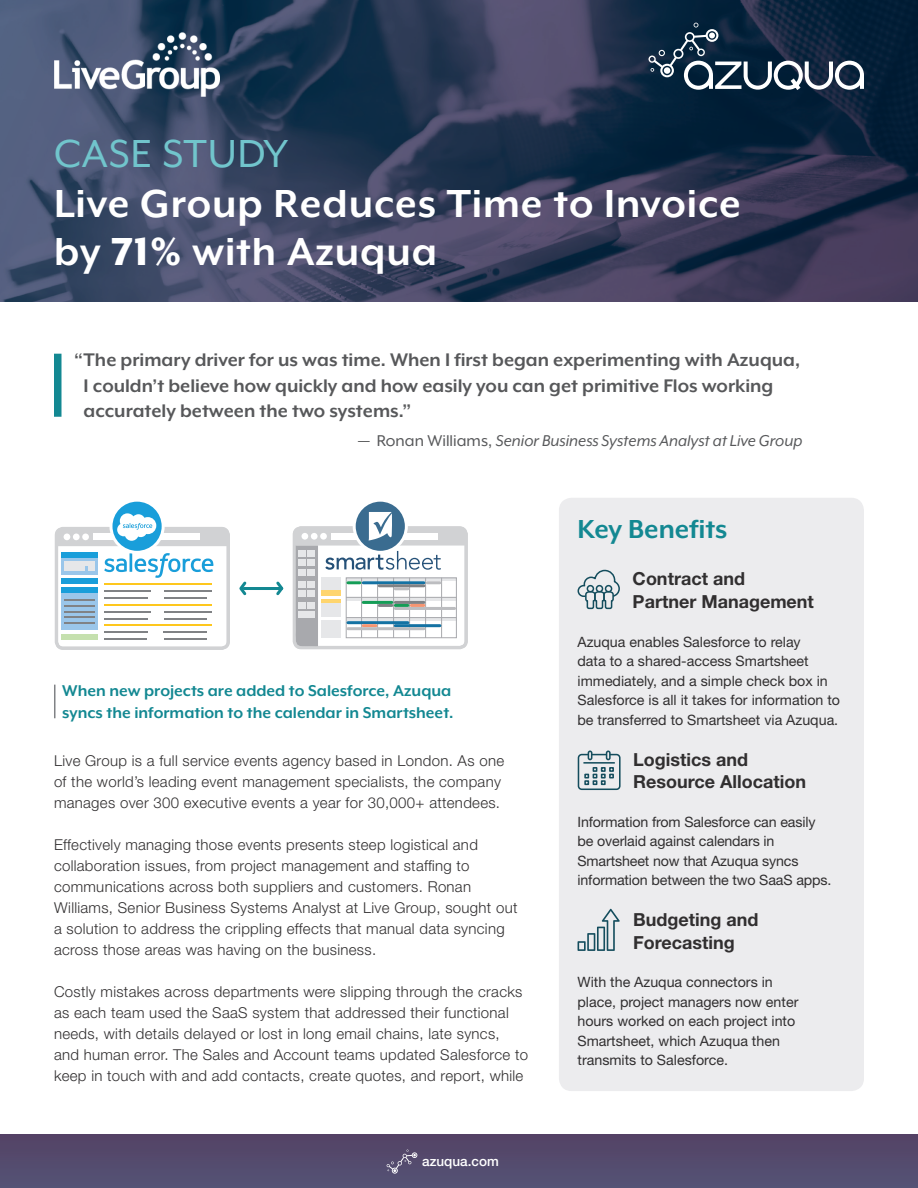
<style>
.page{position:relative;width:918px;height:1188px;background:#fff}
.page>*{position:absolute;margin:0;border:0;box-sizing:border-box;transform-origin:0 0}
.t1{font:700 45px/48px "Mr Eaves XL Mod OT";letter-spacing:.02em;color:#fff}
.t2{font:45px "Mr Eaves XL Mod OT";letter-spacing:.02em;color:#71c5cc}
.t3{font:700 30px "Mr Eaves XL Mod OT";color:#138892}
.t4{font:700 21px/25.2px "Mr Eaves XL Mod OT";color:#57585a}
.Header_Paragraph{font:700 18px/22.5px "Mr Eaves XL Mod OT";color:#138892}
.t5{font:700 18px/22.5px "Helvetica Neue LT Std";color:#312f30}
.t6{font:italic 18px "Mr Eaves XL Mod OT";color:#57585a}
.t7{font:300 15px/21px "Helvetica Neue LT Std";letter-spacing:.02em;color:#312f30}
.t8{font:14.25px/19.5px "Helvetica Neue LT Std";color:#312f30}
.t9{font:500 13.5px "Helvetica Neue LT Std";color:#fff}
.s1{font-weight:800}
.s2{font-style:normal}
</style>
<div class="page">
<div style="left:0;top:1134px;width:918px;height:54px;background:#544b6d"></div>
<div style="left:559px;top:498px;width:305px;height:593px;background:#ececee;border-radius:13px"></div>
<img style="left:0;top:0;width:918px;height:301px">
<svg style="left:649px;top:23px;width:217px;height:72px;background:#2e4459"></svg>
<div style="left:54px;top:354px;width:8px;height:63px;background:#138892"></div>
<svg style="left:387px;top:1150px;width:30px;height:24px"></svg>
<svg style="left:577px;top:569px;width:43px;height:41px"></svg>
<svg style="left:577px;top:751px;width:44px;height:40px"></svg>
<img style="left:54px;top:32px;width:165px;height:64px">
<svg style="left:104px;top:553px;width:110px;height:25px"></svg>
<hr style="left:104px;top:605px;width:107px;height:1px;background:#fec71d">
<hr style="left:104px;top:631px;width:44px;height:2px;background:#808285">
<hr style="left:104px;top:638px;width:43px;height:1px;background:#808285">
<hr style="left:164px;top:611px;width:47px;height:2px;background:#808285">
<hr style="left:164px;top:618px;width:42px;height:2px;background:#808285">
<hr style="left:164px;top:631px;width:43px;height:2px;background:#808285">
<hr style="left:164px;top:638px;width:42px;height:1px;background:#808285">
<div style="left:61px;top:588px;width:36px;height:42px;background:#9ac6ea"></div>
<hr style="left:64px;top:599px;width:31px;height:2px;background:#808285">
<hr style="left:64px;top:605px;width:31px;height:2px;background:#808285">
<hr style="left:64px;top:611px;width:31px;height:1px;background:#808285">
<hr style="left:64px;top:617px;width:31px;height:1px;background:#808285">
<hr style="left:64px;top:622px;width:31px;height:2px;background:#808285">
<div style="left:55px;top:527px;width:175px;height:123px;border:3px solid #d1d2d4;border-radius:7px"></div>
<div style="left:61px;top:588px;width:36px;height:5px;background:#199eda"></div>
<div style="left:61px;top:579px;width:36px;height:5px;background:#199eda"></div>
<div style="left:61px;top:634px;width:36px;height:5px;background:#c5e0ae"></div>
<svg style="left:61px;top:557px;width:36px;height:18px"></svg>
<hr style="left:64px;top:561px;width:31px;height:4px;background:#e6e7e9">
<hr style="left:64px;top:567px;width:21px;height:4px;background:#e6e7e9">
<div style="left:61px;top:552px;width:36px;height:5px;background:#199eda"></div>
<svg style="left:88px;top:567px;width:7px;height:4px"></svg>
<hr style="left:104px;top:611px;width:46px;height:2px;background:#808285">
<hr style="left:104px;top:618px;width:44px;height:2px;background:#808285">
<hr style="left:164px;top:591px;width:47px;height:1px;background:#808285">
<hr style="left:164px;top:597px;width:42px;height:2px;background:#808285">
<hr style="left:104px;top:591px;width:46px;height:1px;background:#808285">
<hr style="left:104px;top:597px;width:44px;height:2px;background:#808285">
<hr style="left:104px;top:625px;width:107px;height:1px;background:#fec71d">
<hr style="left:104px;top:584px;width:107px;height:1px;background:#fec71d">
<div style="left:293px;top:527px;width:175px;height:122px;border:3px solid #d1d2d4;border-radius:7px"></div>
<hr style="left:54px;top:685px;width:1px;height:33px;background:#808285">
<hr style="left:244px;top:587px;width:38px;height:3px;background:#138892">
<svg style="left:239px;top:581px;width:8px;height:15px"></svg>
<svg style="left:276px;top:581px;width:8px;height:15px"></svg>
<svg style="left:111px;top:500px;width:52px;height:52px"></svg>
<div style="left:109px;top:499px;width:56px;height:55px;border:3px solid #fff;border-radius:50%"></div>
<svg style="left:56px;top:513px;width:172px;height:33px"></svg>
<svg style="left:354px;top:500px;width:52px;height:52px"></svg>
<div style="left:353px;top:499px;width:55px;height:55px;border:3px solid #fff;border-radius:50%"></div>
<svg style="left:294px;top:512px;width:172px;height:135px"></svg>
<svg style="left:578px;top:909px;width:42px;height:42px"></svg>
<p class="t2" style="left:54px;top:131px;width:236px">CASE STUDY</p>
<p class="t1" style="left:54px;top:180px;width:689px">Live Group Reduces Time to Invoice by <span class="s1">71%</span> with Azuqua</p>
<p class="t4" style="left:84px;top:347px;width:718px;text-indent:-10px">“The primary driver for us was time. When I first began experimenting with Azuqua,<br>I couldn’t believe how quickly and how easily you can get primitive Flos working accurately between the two systems.”</p>
<p class="t6" style="left:358px;top:431px;width:446px"><span class="s2">— Ronan Williams,</span> Senior Business Systems Analyst at Live Group</p>
<p class="Header_Paragraph" style="left:62px;top:679px;width:393px">When new projects are added to Salesforce, Azuqua syncs the information to the calendar in Smartsheet.</p>
<p class="t7" style="left:54px;top:750px;width:452px">Live Group is a full service events agency based in London. As one of the world’s leading event management specialists, the company manages over 300 executive events a year for 30,000+ attendees.</p>
<p class="t7" style="left:54px;top:834px;width:465px">Effectively managing those events presents steep logistical and collaboration issues, from project management and staffing to communications across both suppliers and customers. Ronan Williams, Senior Business Systems Analyst at Live Group, sought out a solution to address the crippling effects that manual data syncing across those areas was having on the business.</p>
<p class="t7" style="left:54px;top:981px;width:476px">Costly mistakes across departments were slipping through the cracks as each team used the SaaS system that addressed their functional needs, with details delayed or lost in long email chains, late syncs, and human error. The Sales and Account teams updated Salesforce to keep in touch with and add contacts, create quotes, and report, while</p>
<p class="t9" style="left:422px;top:1154px;width:78px">azuqua.com</p>
<p class="t3" style="left:578px;top:514px;width:151px">Key Benefits</p>
<p class="t5" style="left:633px;top:567px;width:183px">Contract and<br>Partner Management</p>
<p class="t8" style="left:578px;top:632px;width:264px">Azuqua enables Salesforce to relay<br>data to a shared-access Smartsheet immediately, and a simple check box in Salesforce is all it takes for information to be transferred to Smartsheet via Azuqua.</p>
<p class="t5" style="left:633px;top:748px;width:174px">Logistics and<br>Resource Allocation</p>
<p class="t8" style="left:578px;top:812px;width:255px">Information from Salesforce can easily be overlaid against calendars in Smartsheet now that Azuqua syncs information between the two SaaS apps.</p>
<p class="t5" style="left:633px;top:908px;width:127px">Budgeting and<br>Forecasting</p>
<p class="t8" style="left:578px;top:972px;width:222px">With the Azuqua connectors in place, project managers now enter hours worked on each project into<br>Smartsheet, which Azuqua then transmits to Salesforce.</p>
</div>
